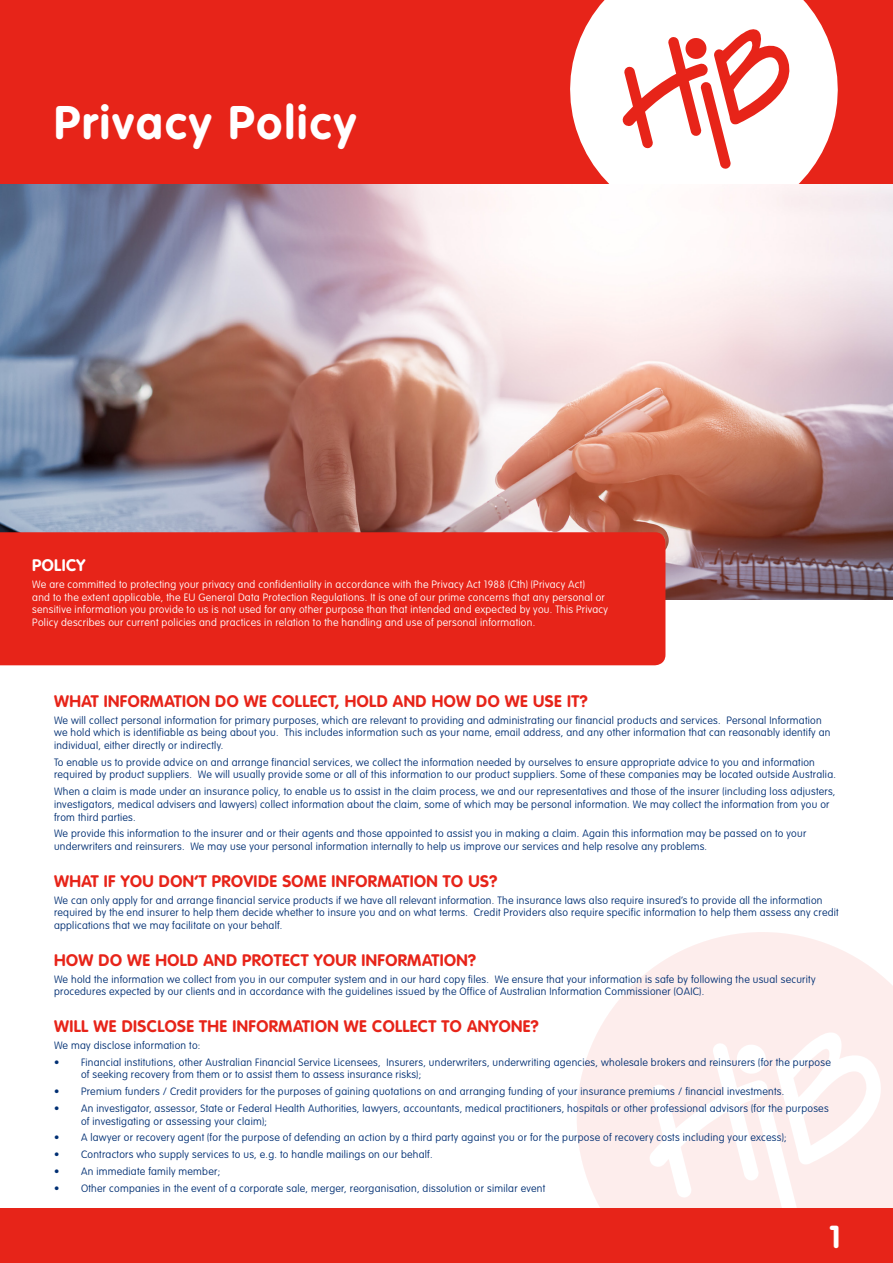
<style>
.page{position:relative;width:893px;height:1263px;background:#fff}
.page>*{position:absolute;margin:0;border:0;box-sizing:border-box;transform-origin:0 0}
.t1{font:700 46.35px "VAG Rounded";letter-spacing:.05em;color:#fff}
.t2{font:700 31.35px "VAG Rounded";color:#fff}
.t3{font:700 16.5px "VAG Rounded";letter-spacing:.025em;color:#e72419}
.t4{font:700 16.5px "VAG Rounded";letter-spacing:.025em;color:#fff}
.t5{font:100 10.5px/12.6px "VAG Rounded";letter-spacing:.025em;color:#002f73}
.t6{font:100 10.5px/12.6px "VAG Rounded";letter-spacing:.025em;color:#fff}
</style>
<div class="page">
<div style="left:0;top:0;width:893px;height:185px;background:#e72419"></div>
<svg style="left:556px;top:0;width:296px;height:185px;fill:#fff"></svg>
<svg style="left:622px;top:25px;width:176px;height:144px"></svg>
<svg style="left:557px;top:932px;width:336px;height:277px;fill:#fdedec"></svg>
<svg style="left:649px;top:1027px;width:244px;height:182px"></svg>
<img style="left:0;top:185px;width:893px;height:415px">
<div style="left:0;top:532px;width:665px;height:133px;background:#e72419"></div>
<div style="left:0;top:1209px;width:893px;height:54px;background:#e72419"></div>
<p class="t1" style="left:54px;top:95px;width:304px">Privacy Policy</p>
<p class="t4" style="left:32px;top:556px;width:55px">POLICY</p>
<p class="t6" style="left:32px;top:578px;width:577px">We are committed to protecting your privacy and confidentiality in accordance with the Privacy Act 1988 (Cth) (Privacy Act)<br>and to the extent applicable, the EU General Data Protection Regulations. It is one of our prime concerns that any personal or sensitive information you provide to us is not used for any other purpose than that intended and expected by you. This Privacy Policy describes our current policies and practices in relation to the handling and use of personal information.</p>
<p class="t3" style="left:54px;top:691px;width:535px">WHAT INFORMATION DO WE COLLECT, HOLD AND HOW DO WE USE IT?</p>
<p class="t5" style="left:54px;top:714px;width:778px">We will collect personal information for primary purposes, which are relevant to providing and administrating our financial products and services. Personal Information we hold which is identifiable as being about you. This includes information such as your name, email address, and any other information that can reasonably identify an individual, either directly or indirectly.</p>
<p class="t5" style="left:54px;top:756px;width:783px">To enable us to provide advice on and arrange financial services, we collect the information needed by ourselves to ensure appropriate advice to you and information required by product suppliers. We will usually provide some or all of this information to our product suppliers. Some of these companies may be located outside Australia.</p>
<p class="t5" style="left:54px;top:786px;width:783px">When a claim is made under an insurance policy, to enable us to assist in the claim process, we and our representatives and those of the insurer (including loss adjusters, investigators, medical advisers and lawyers) collect information about the claim, some of which may be personal information. We may collect the information from you or from third parties.</p>
<p class="t5" style="left:54px;top:828px;width:754px">We provide this information to the insurer and or their agents and those appointed to assist you in making a claim. Again this information may be passed on to your underwriters and reinsurers. We may use your personal information internally to help us improve our services and help resolve any problems.</p>
<p class="t3" style="left:54px;top:871px;width:445px">WHAT IF YOU DON’T PROVIDE SOME INFORMATION TO US?</p>
<p class="t5" style="left:54px;top:894px;width:786px">We can only apply for and arrange financial service products if we have all relevant information. The insurance laws also require insured’s to provide all the information required by the end insurer to help them decide whether to insure you and on what terms. Credit Providers also require specific information to help them assess any credit applications that we may facilitate on your behalf.</p>
<p class="t3" style="left:54px;top:950px;width:424px">HOW DO WE HOLD AND PROTECT YOUR INFORMATION?</p>
<p class="t5" style="left:54px;top:973px;width:763px">We hold the information we collect from you in our computer system and in our hard copy files. We ensure that your information is safe by following the usual security procedures expected by our clients and in accordance with the guidelines issued by the Office of Australian Information Commissioner (OAIC).</p>
<p class="t3" style="left:54px;top:1016px;width:486px">WILL WE DISCLOSE THE INFORMATION WE COLLECT TO ANYONE?</p>
<p class="t5" style="left:54px;top:1039px;width:148px">We may disclose information to:</p>
<p class="t5" style="left:81px;top:1056px;width:751px;text-indent:-27px">• Financial institutions, other Australian Financial Service Licensees, Insurers, underwriters, underwriting agencies, wholesale brokers and reinsurers (for the purpose of seeking recovery from them or to assist them to assess insurance risks);</p>
<p class="t5" style="left:54px;top:1085px;width:732px">• Premium funders / Credit providers for the purposes of gaining quotations on and arranging funding of your insurance premiums / financial investments.</p>
<p class="t5" style="left:81px;top:1102px;width:749px;text-indent:-27px">• An investigator, assessor, State or Federal Health Authorities, lawyers, accountants, medical practitioners, hospitals or other professional advisors (for the purposes of investigating or assessing your claim);</p>
<p class="t5" style="left:54px;top:1132px;width:734px">• A lawyer or recovery agent (for the purpose of defending an action by a third party against you or for the purpose of recovery costs including your excess);</p>
<p class="t5" style="left:54px;top:1149px;width:380px">• Contractors who supply services to us, e.g. to handle mailings on our behalf.</p>
<p class="t5" style="left:54px;top:1165px;width:168px">• An immediate family member;</p>
<p class="t5" style="left:54px;top:1182px;width:493px">• Other companies in the event of a corporate sale, merger, reorganisation, dissolution or similar event</p>
<p class="t2" style="left:829px;top:1218px;width:13px">1</p>
</div>
